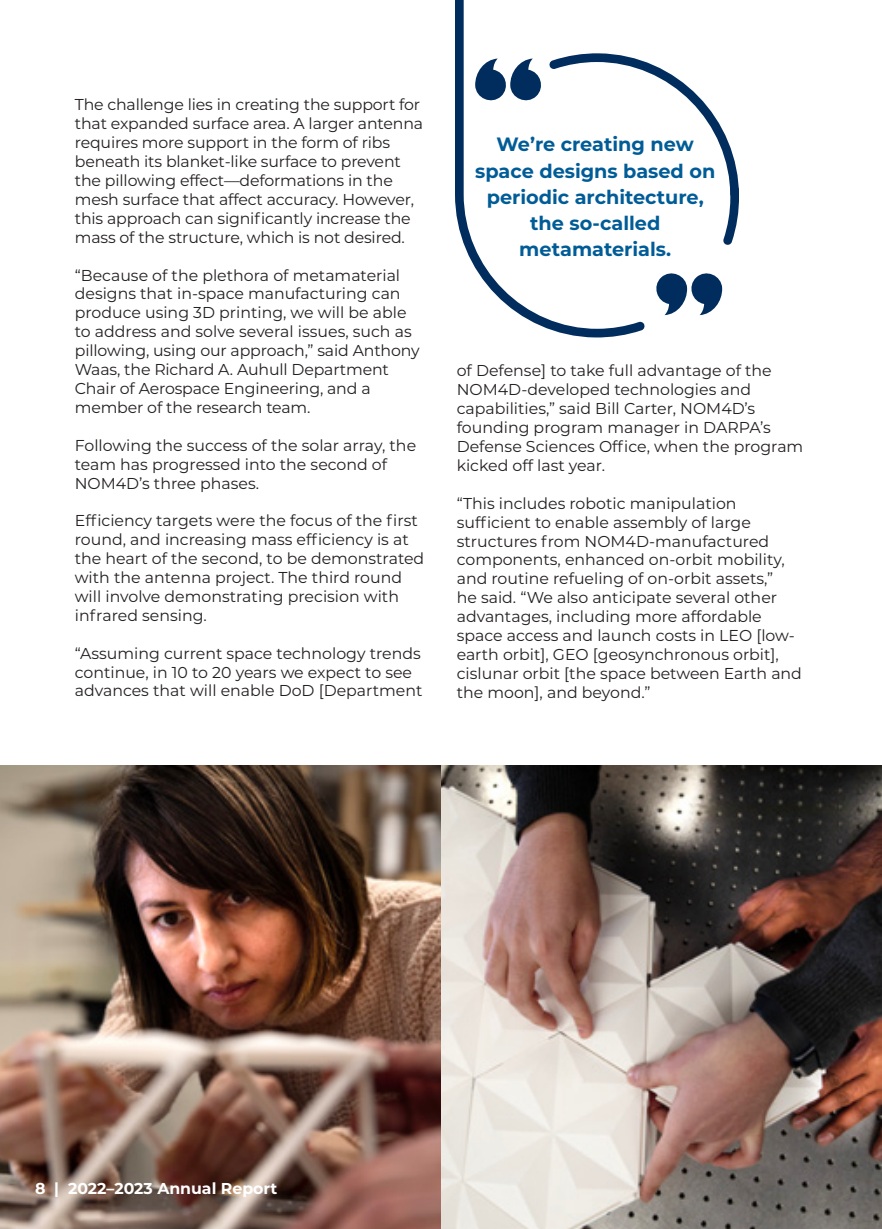
<style>
.page{position:relative;width:882px;height:1229px;background:#fff}
.page>*{position:absolute;margin:0;border:0;box-sizing:border-box;transform-origin:0 0}
.t1{font:700 19.25px/26.2px "Montserrat";color:#005c97;text-align:center}
.t2{font:15.75px/18.9px "Montserrat";color:#231f20}
.t3{font:700 15.75px "Montserrat";color:#fff}
</style>
<div class="page">
<img style="left:0;top:766px;width:882px;height:462px">
<svg style="left:455px;top:0;width:190px;height:338px"></svg>
<svg style="left:656px;top:273px;width:67px;height:42px"></svg>
<svg style="left:475px;top:53px;width:264px;height:193px"></svg>
<p class="t2" style="left:75px;top:95px;width:350px">The challenge lies in creating the support for that expanded surface area. A larger antenna requires more support in the form of ribs beneath its blanket-like surface to prevent the pillowing effect—deformations in the mesh surface that affect accuracy. However, this approach can significantly increase the mass of the structure, which is not desired.</p>
<p class="t2" style="left:75px;top:265px;width:346px">“Because of the plethora of metamaterial designs that in-space manufacturing can produce using 3D printing, we will be able to address and solve several issues, such as pillowing, using our approach,” said Anthony Waas, the Richard A. Auhull Department Chair of Aerospace Engineering, and a member of the research team.</p>
<p class="t2" style="left:75px;top:435px;width:343px">Following the success of the solar array, the team has progressed into the second of<br>NOM4D’s three phases.</p>
<p class="t2" style="left:75px;top:511px;width:351px">Efficiency targets were the focus of the first round, and increasing mass efficiency is at the heart of the second, to be demonstrated with the antenna project. The third round will involve demonstrating precision with infrared sensing.</p>
<p class="t2" style="left:75px;top:643px;width:349px">“Assuming current space technology trends continue, in 10 to 20 years we expect to see advances that will enable DoD [Department</p>
<p class="t1" style="left:475px;top:130px;width:242px">We’re creating new space designs based on periodic architecture, the so-called metamaterials.</p>
<p class="t2" style="left:457px;top:361px;width:348px">of Defense] to take full advantage of the NOM4D-developed technologies and capabilities,” said Bill Carter, NOM4D’s founding program manager in DARPA’s Defense Sciences Office, when the program kicked off last year.</p>
<p class="t2" style="left:457px;top:493px;width:347px">“This includes robotic manipulation sufficient to enable assembly of large structures from NOM4D-manufactured components, enhanced on-orbit mobility, and routine refueling of on-orbit assets,”<br>he said. “We also anticipate several other advantages, including more affordable space access and launch costs in LEO [low&shy;earth orbit], GEO [geosynchronous orbit], cislunar orbit [the space between Earth and the moon], and beyond.”</p>
<p class="t3" style="left:35px;top:1177px;width:244px">8 | 2022–2023 Annual Report</p>
</div>
